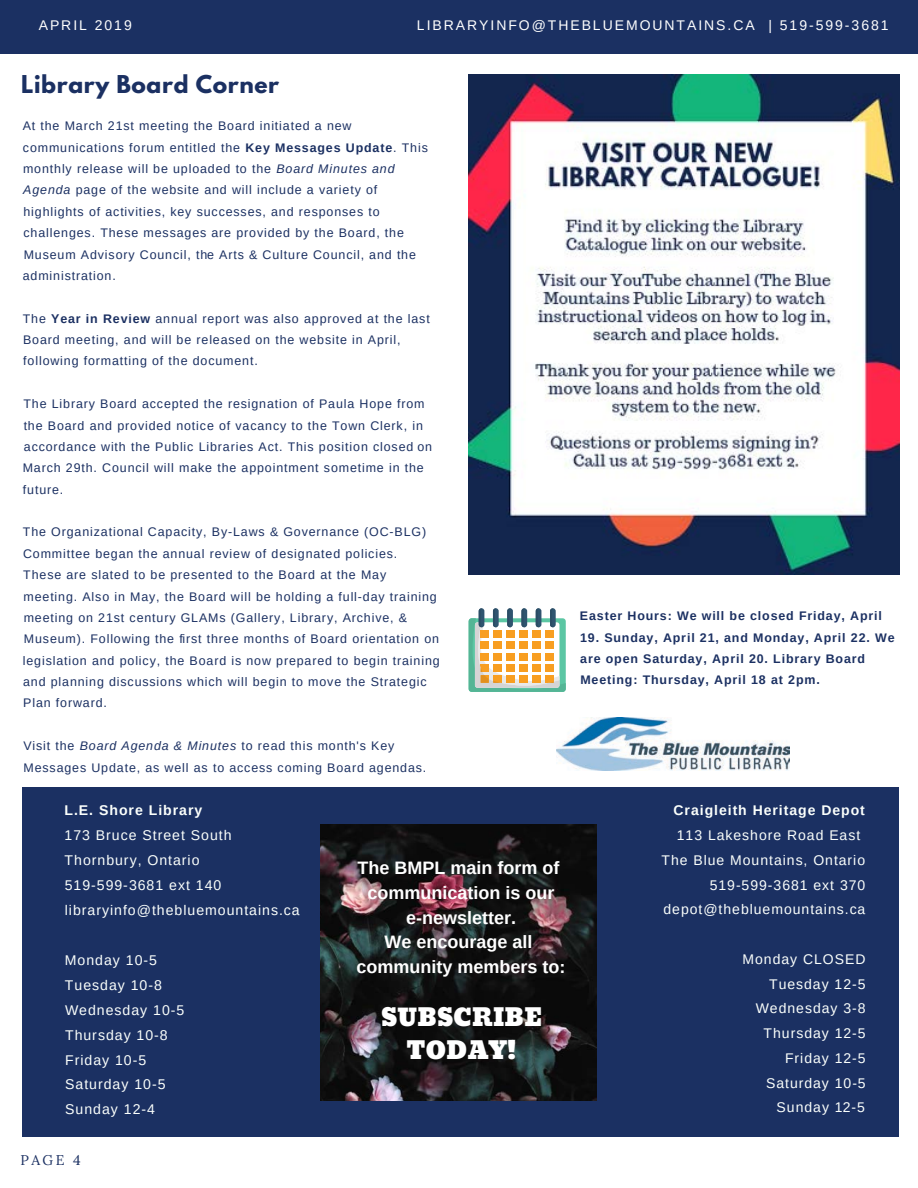
<style>
.page{position:relative;width:918px;height:1188px;background:#fff}
.page>*{position:absolute;margin:0;border:0;box-sizing:border-box;transform-origin:0 0}
.t1{font:24px/32.7px "Bevan";color:#fff;text-align:center}
.t2{font:700 21.75px "League Spartan";letter-spacing:.03em;color:#1b3062}
.t3{font:700 18px/24.8px "Arimo";color:#fff;text-align:center}
.t4{font:14.1px/24.9px "Arimo";letter-spacing:.07em;color:#fbfffc}
.t5{font:700 14.1px "Arimo";letter-spacing:.07em;color:#fbfffc}
.t6{font:13.95px/24.8px "Arimo";letter-spacing:.07em;color:#fbfffc;text-align:right}
.t7{font:13.95px "Arimo";letter-spacing:.14em;color:#fff}
.t8{font:700 13.95px "Arimo";letter-spacing:.07em;color:#fbfffc}
.t9{font:13.95px "Lora";color:#1b3062}
.t10{font:12.45px/21.3px "Arimo";letter-spacing:.07em;color:#1b3062}
.t11{font:700 12.45px/21.5px "Arimo";letter-spacing:.07em;color:#1b3062}
.s1{font-weight:700}
.s2{font-style:italic}
</style>
<div class="page">
<div style="left:0;top:0;width:918px;height:54px;background:#1b3062"></div>
<div style="left:23px;top:788px;width:876px;height:349px;background:#1b3062"></div>
<img style="left:557px;top:717px;width:233px;height:53px">
<img style="left:321px;top:825px;width:275px;height:275px">
<svg style="left:469px;top:608px;width:97px;height:84px"></svg>
<img style="left:469px;top:75px;width:431px;height:499px">
<p class="t7" style="left:39px;top:17px;width:95px">APRIL 2019</p>
<p class="t7" style="left:417px;top:17px;width:473px">LIBRARYINFO@THEBLUEMOUNTAINS.CA | 519-599-3681</p>
<h2 class="t2" style="left:21px;top:73px;width:260px">Library Board Corner</h2>
<p class="t10" style="left:23px;top:115px;width:407px">At the March 21st meeting the Board initiated a new communications forum entitled the <span class="s1">Key Messages Update</span>. This monthly release will be uploaded to the <span class="s2">Board Minutes and Agenda</span> page of the website and will include a variety of highlights of activities, key successes, and responses to challenges. These messages are provided by the Board, the Museum Advisory Council, the Arts &amp; Culture Council, and the administration.</p>
<p class="t10" style="left:23px;top:308px;width:408px">The <span class="s1">Year in Review</span> annual report was also approved at the last<br>Board meeting, and will be released on the website in April, following formatting of the document.</p>
<p class="t10" style="left:23px;top:393px;width:411px">The Library Board accepted the resignation of Paula Hope from the Board and provided notice of vacancy to the Town Clerk, in accordance with the Public Libraries Act. This position closed on March 29th. Council will make the appointment sometime in the future.</p>
<p class="t10" style="left:23px;top:522px;width:418px">The Organizational Capacity, By-Laws &amp; Governance (OC-BLG)<br>Committee began the annual review of designated policies.<br>These are slated to be presented to the Board at the May meeting. Also in May, the Board will be holding a full-day training meeting on 21st century GLAMs (Gallery, Library, Archive, &amp; Museum). Following the first three months of Board orientation on legislation and policy, the Board is now prepared to begin training and planning discussions which will begin to move the Strategic Plan forward.</p>
<p class="t10" style="left:23px;top:735px;width:405px">Visit the <span class="s2">Board Agenda &amp; Minutes</span> to read this month's Key<br>Messages Update, as well as to access coming Board agendas.</p>
<p class="t5" style="left:65px;top:803px;width:139px">L.E. Shore Library</p>
<p class="t4" style="left:65px;top:823px;width:237px">173 Bruce Street South<br>Thornbury, Ontario<br>519-599-3681 ext 140 libraryinfo@thebluemountains.ca</p>
<p class="t4" style="left:65px;top:948px;width:121px">Monday 10-5<br>Tuesday 10-8<br>Wednesday 10-5<br>Thursday 10-8<br>Friday 10-5<br>Saturday 10-5<br>Sunday 12-4</p>
<p class="t9" style="left:20px;top:1151px;width:62px">PAGE 4</p>
<h3 class="t3" style="left:357px;top:855px;width:210px">The BMPL main form of communication is our e-newsletter.<br>We encourage all community members to:</h3>
<h1 class="t1" style="left:381px;top:1001px;width:162px">SUBSCRIBE<br>TODAY!</h1>
<p class="t11" style="left:580px;top:605px;width:303px">Easter Hours: We will be closed Friday, April</p>
<p class="t11" style="left:580px;top:627px;width:316px">19. Sunday, April 21, and Monday, April 22. We are open Saturday, April 20. Library Board<br>Meeting: Thursday, April 18 at 2pm.</p>
<p class="t8" style="left:674px;top:803px;width:193px">Craigleith Heritage Depot</p>
<p class="t6" style="left:677px;top:823px;width:185px">113 Lakeshore Road East</p>
<p class="t6" style="left:662px;top:848px;width:205px">The Blue Mountains, Ontario</p>
<p class="t6" style="left:710px;top:872px;width:157px">519-599-3681 ext 370</p>
<p class="t6" style="left:664px;top:897px;width:203px">depot@thebluemountains.ca</p>
<p class="t6" style="left:743px;top:947px;width:125px">Monday CLOSED<br>Tuesday 12-5<br>Wednesday 3-8<br>Thursday 12-5<br>Friday 12-5<br>Saturday 10-5<br>Sunday 12-5</p>
</div>
